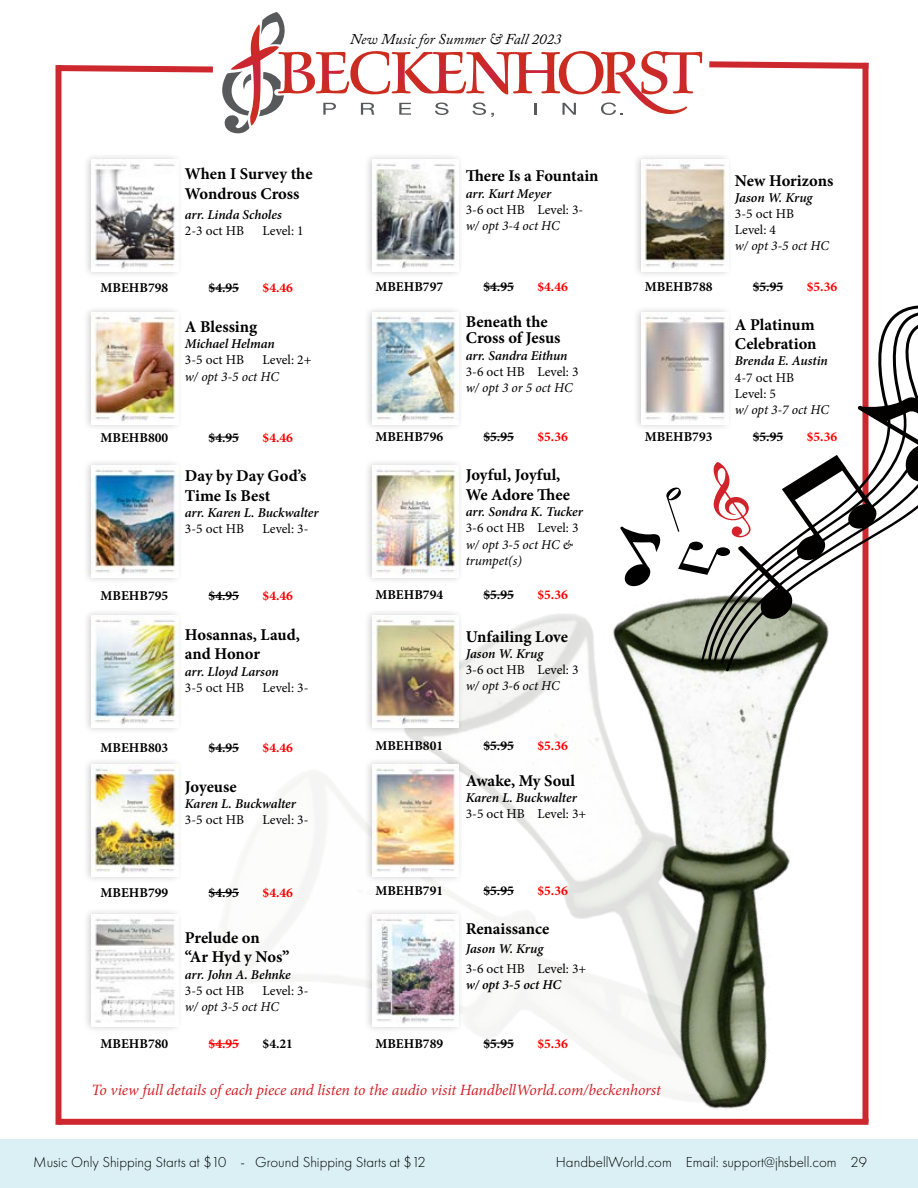
<style>
.page{position:relative;width:918px;height:1188px;background:#fff}
.page>*{position:absolute;margin:0;border:0;box-sizing:border-box;transform-origin:0 0}
.t1{font:700 16.5px/19.8px "Minion Pro";color:#000}
.t2{font:italic 15.75px "Minion Pro";letter-spacing:-.005em;color:#d2232a}
.t3{font:300 15px "Futura PT";color:#000}
.t4{font:italic 15px "Adobe Caslon Pro";color:#000}
.t5{font:italic 600 13.5px "Minion Pro";letter-spacing:-.01em;color:#000}
.t6{font:13.5px/16.2px "Minion Pro";letter-spacing:.005em;color:#000}
.t7{font:700 13.5px "Minion Pro";color:#000}
.t8{font:italic 13.5px/16.2px "Minion Pro";letter-spacing:-.005em;color:#000}
.t9{font:700 13.5px "Minion Pro";color:#f00}
</style>
<div class="page">
<div style="left:0;top:1139px;width:918px;height:49px;background:#daf0f4"></div>
<img style="left:126px;top:747px;width:280px;height:372px">
<div style="left:58px;top:1119px;width:810px;height:6px;background:#cc282e"></div>
<div style="left:56px;top:65px;width:6px;height:1060px;background:#cc282e"></div>
<div style="left:862px;top:63px;width:6px;height:1059px;background:#cc282e"></div>
<svg style="left:55px;top:12px;width:814px;height:121px"></svg>
<hr style="left:209px;top:288px;width:30px;height:1px;background:#000">
<hr style="left:209px;top:437px;width:30px;height:1px;background:#000">
<hr style="left:209px;top:595px;width:30px;height:1px;background:#000">
<hr style="left:209px;top:748px;width:30px;height:1px;background:#000">
<hr style="left:209px;top:892px;width:30px;height:1px;background:#000">
<hr style="left:209px;top:1043px;width:30px;height:1px;background:#f00">
<hr style="left:483px;top:286px;width:31px;height:1px;background:#000">
<hr style="left:483px;top:436px;width:31px;height:1px;background:#000">
<img style="left:406px;top:594px;width:463px;height:531px">
<div style="left:82px;top:151px;width:101px;height:127px;background:#000;opacity:.2"></div>
<img style="left:92px;top:159px;width:86px;height:112px">
<div style="left:363px;top:151px;width:101px;height:127px;background:#000;opacity:.2"></div>
<img style="left:372px;top:159px;width:87px;height:112px">
<div style="left:363px;top:906px;width:101px;height:127px;background:#000;opacity:.2"></div>
<img style="left:372px;top:914px;width:87px;height:112px">
<div style="left:363px;top:305px;width:101px;height:127px;background:#000;opacity:.2"></div>
<img style="left:372px;top:312px;width:87px;height:112px">
<div style="left:363px;top:458px;width:101px;height:127px;background:#000;opacity:.2"></div>
<img style="left:372px;top:466px;width:87px;height:112px">
<div style="left:363px;top:607px;width:101px;height:127px;background:#000;opacity:.2"></div>
<img style="left:372px;top:615px;width:87px;height:112px">
<div style="left:363px;top:757px;width:101px;height:127px;background:#000;opacity:.2"></div>
<img style="left:372px;top:765px;width:87px;height:112px">
<div style="left:82px;top:305px;width:101px;height:127px;background:#000;opacity:.2"></div>
<img style="left:92px;top:312px;width:86px;height:112px">
<div style="left:82px;top:458px;width:101px;height:127px;background:#000;opacity:.2"></div>
<img style="left:92px;top:466px;width:86px;height:112px">
<div style="left:82px;top:607px;width:101px;height:127px;background:#000;opacity:.2"></div>
<img style="left:92px;top:615px;width:86px;height:112px">
<div style="left:82px;top:757px;width:101px;height:127px;background:#000;opacity:.2"></div>
<img style="left:92px;top:765px;width:86px;height:112px">
<div style="left:82px;top:906px;width:101px;height:127px;background:#000;opacity:.2"></div>
<img style="left:92px;top:914px;width:86px;height:112px">
<div style="left:632px;top:151px;width:101px;height:127px;background:#000;opacity:.2"></div>
<img style="left:642px;top:159px;width:86px;height:112px">
<svg style="left:726px;top:663px;width:143px;height:8px"></svg>
<svg style="left:700px;top:621px;width:169px;height:41px"></svg>
<svg style="left:620px;top:284px;width:298px;height:337px"></svg>
<p class="t4" style="left:350px;top:30px;width:213px">New Music for Summer &amp; Fall 2023</p>
<p class="t1" style="left:185px;top:164px;width:129px">When I Survey the<br>Wondrous Cross</p>
<p class="t5" style="left:185px;top:205px;width:98px">arr. Linda Scholes</p>
<p class="t6" style="left:185px;top:223px;width:61px">2-3 oct HB</p>
<p class="t6" style="left:263px;top:223px;width:43px">Level: 1</p>
<p class="t7" style="left:101px;top:279px;width:69px">MBEHB798</p>
<p class="t7" style="left:209px;top:279px;width:32px">$4.95</p>
<p class="t9" style="left:263px;top:279px;width:32px">$4.46</p>
<p class="t1" style="left:185px;top:317px;width:74px">A Blessing</p>
<p class="t5" style="left:185px;top:335px;width:91px">Michael Helman</p>
<p class="t6" style="left:185px;top:352px;width:61px">3-5 oct HB</p>
<p class="t6" style="left:263px;top:352px;width:50px">Level: 2+</p>
<p class="t8" style="left:185px;top:368px;width:96px">w/ opt 3-5 oct HC</p>
<p class="t7" style="left:101px;top:428px;width:69px">MBEHB800</p>
<p class="t7" style="left:209px;top:428px;width:32px">$4.95</p>
<p class="t9" style="left:263px;top:428px;width:32px">$4.46</p>
<p class="t1" style="left:185px;top:466px;width:123px">Day by Day God’s<br>Time Is Best</p>
<p class="t5" style="left:185px;top:503px;width:135px">arr. Karen L. Buckwalter</p>
<p class="t6" style="left:185px;top:521px;width:61px">3-5 oct HB</p>
<p class="t6" style="left:263px;top:521px;width:47px">Level: 3-</p>
<p class="t7" style="left:101px;top:586px;width:69px">MBEHB795</p>
<p class="t7" style="left:209px;top:586px;width:32px">$4.95</p>
<p class="t9" style="left:263px;top:586px;width:32px">$4.46</p>
<p class="t1" style="left:185px;top:624px;width:117px">Hosannas, Laud, and Honor</p>
<p class="t5" style="left:185px;top:662px;width:95px">arr. Lloyd Larson</p>
<p class="t6" style="left:185px;top:679px;width:61px">3-5 oct HB</p>
<p class="t6" style="left:263px;top:679px;width:47px">Level: 3-</p>
<p class="t7" style="left:101px;top:739px;width:69px">MBEHB803</p>
<p class="t7" style="left:209px;top:739px;width:32px">$4.95</p>
<p class="t9" style="left:263px;top:739px;width:32px">$4.46</p>
<p class="t1" style="left:185px;top:777px;width:53px">Joyeuse</p>
<p class="t5" style="left:185px;top:794px;width:113px">Karen L. Buckwalter</p>
<p class="t6" style="left:185px;top:812px;width:61px">3-5 oct HB</p>
<p class="t6" style="left:263px;top:812px;width:47px">Level: 3-</p>
<p class="t7" style="left:101px;top:883px;width:69px">MBEHB799</p>
<p class="t7" style="left:209px;top:883px;width:32px">$4.95</p>
<p class="t9" style="left:263px;top:883px;width:32px">$4.46</p>
<p class="t1" style="left:185px;top:927px;width:106px">Prelude on<br>“Ar Hyd y Nos”</p>
<p class="t5" style="left:185px;top:965px;width:107px">arr. John A. Behnke</p>
<p class="t6" style="left:185px;top:982px;width:61px">3-5 oct HB</p>
<p class="t6" style="left:263px;top:982px;width:47px">Level: 3-</p>
<p class="t8" style="left:185px;top:999px;width:96px">w/ opt 3-5 oct HC</p>
<p class="t7" style="left:101px;top:1034px;width:69px">MBEHB780</p>
<p class="t9" style="left:209px;top:1034px;width:32px">$4.95</p>
<p class="t7" style="left:263px;top:1034px;width:32px">$4.21</p>
<p class="t1" style="left:466px;top:166px;width:134px">There Is a Fountain</p>
<p class="t5" style="left:466px;top:184px;width:87px">arr. Kurt Meyer</p>
<p class="t6" style="left:466px;top:202px;width:119px">3-6 oct HB Level: 3-</p>
<p class="t8" style="left:466px;top:218px;width:96px">w/ opt 3-4 oct HC</p>
<p class="t7" style="left:375px;top:277px;width:69px">MBEHB797</p>
<p class="t7" style="left:483px;top:277px;width:32px">$4.95</p>
<p class="t9" style="left:537px;top:277px;width:32px">$4.46</p>
<p class="t1" style="left:466px;top:313px;width:96px;line-height:16.5px">Beneath the<br>Cross of Jesus</p>
<p class="t5" style="left:466px;top:346px;width:103px">arr. Sandra Eithun</p>
<p class="t6" style="left:466px;top:364px;width:114px">3-6 oct HB Level: 3</p>
<p class="t8" style="left:466px;top:380px;width:108px">w/ opt 3 or 5 oct HC</p>
<p class="t7" style="left:375px;top:427px;width:69px">MBEHB796</p>
<p class="t7" style="left:483px;top:427px;width:32px">$5.95</p>
<p class="t9" style="left:537px;top:427px;width:32px">$5.36</p>
<p class="t1" style="left:466px;top:465px;width:106px">Joyful, Joyful,<br>We Adore Thee</p>
<p class="t5" style="left:466px;top:502px;width:119px">arr. Sondra K. Tucker</p>
<p class="t6" style="left:466px;top:520px;width:114px">3-6 oct HB Level: 3</p>
<p class="t8" style="left:466px;top:536px;width:109px">w/ opt 3-5 oct HC &amp; trumpet(s)</p>
<p class="t7" style="left:375px;top:586px;width:69px">MBEHB794</p>
<p class="t7" style="left:483px;top:586px;width:32px">$5.95</p>
<p class="t9" style="left:537px;top:586px;width:32px">$5.36</p>
<p class="t1" style="left:466px;top:626px;width:104px">Unfailing Love</p>
<p class="t5" style="left:466px;top:644px;width:79px">Jason W. Krug</p>
<p class="t6" style="left:466px;top:662px;width:114px">3-6 oct HB Level: 3</p>
<p class="t8" style="left:466px;top:678px;width:96px">w/ opt 3-6 oct HC</p>
<p class="t7" style="left:375px;top:736px;width:69px">MBEHB801</p>
<p class="t7" style="left:483px;top:736px;width:32px">$5.95</p>
<p class="t9" style="left:537px;top:736px;width:32px">$5.36</p>
<p class="t1" style="left:466px;top:770px;width:111px">Awake, My Soul</p>
<p class="t5" style="left:466px;top:788px;width:113px">Karen L. Buckwalter</p>
<p class="t6" style="left:466px;top:806px;width:122px">3-5 oct HB Level: 3+</p>
<p class="t7" style="left:375px;top:881px;width:69px">MBEHB791</p>
<p class="t7" style="left:483px;top:881px;width:32px">$5.95</p>
<p class="t9" style="left:537px;top:881px;width:32px">$5.36</p>
<p class="t1" style="left:466px;top:918px;width:85px">Renaissance</p>
<p class="t5" style="left:466px;top:940px;width:79px">Jason W. Krug</p>
<p class="t6" style="left:466px;top:961px;width:122px">3-6 oct HB Level: 3+</p>
<p class="t5" style="left:466px;top:976px;width:97px">w/ opt 3-5 oct HC</p>
<p class="t7" style="left:375px;top:1034px;width:69px">MBEHB789</p>
<p class="t7" style="left:483px;top:1034px;width:32px">$5.95</p>
<p class="t9" style="left:537px;top:1034px;width:32px">$5.36</p>
<p class="t1" style="left:735px;top:170px;width:100px">New Horizons</p>
<p class="t5" style="left:735px;top:188px;width:79px">Jason W. Krug</p>
<p class="t6" style="left:735px;top:206px;width:61px">3-5 oct HB<br>Level: 4</p>
<p class="t8" style="left:735px;top:238px;width:96px">w/ opt 3-5 oct HC</p>
<p class="t7" style="left:645px;top:277px;width:69px">MBEHB788</p>
<p class="t7" style="left:753px;top:277px;width:32px">$5.95</p>
<p class="t9" style="left:807px;top:277px;width:32px">$5.36</p>
<p class="t1" style="left:735px;top:314px;width:83px">A Platinum<br>Celebration</p>
<p class="t5" style="left:735px;top:352px;width:94px">Brenda E. Austin</p>
<p class="t6" style="left:735px;top:369px;width:61px">4-7 oct HB<br>Level: 5</p>
<p class="t8" style="left:735px;top:402px;width:96px">w/ opt 3-7 oct HC</p>
<p class="t7" style="left:645px;top:427px;width:69px">MBEHB793</p>
<p class="t7" style="left:753px;top:427px;width:32px">$5.95</p>
<p class="t9" style="left:807px;top:427px;width:32px">$5.36</p>
<p class="t2" style="left:92px;top:1079px;width:571px">To view full details of each piece and listen to the audio visit HandbellWorld.com/beckenhorst</p>
<p class="t3" style="left:33px;top:1153px;width:394px">Music Only Shipping Starts at $10 - Ground Shipping Starts at $12</p>
<p class="t3" style="left:556px;top:1153px;width:313px">HandbellWorld.com Email: support@jhsbell.com 29</p>
</div>
